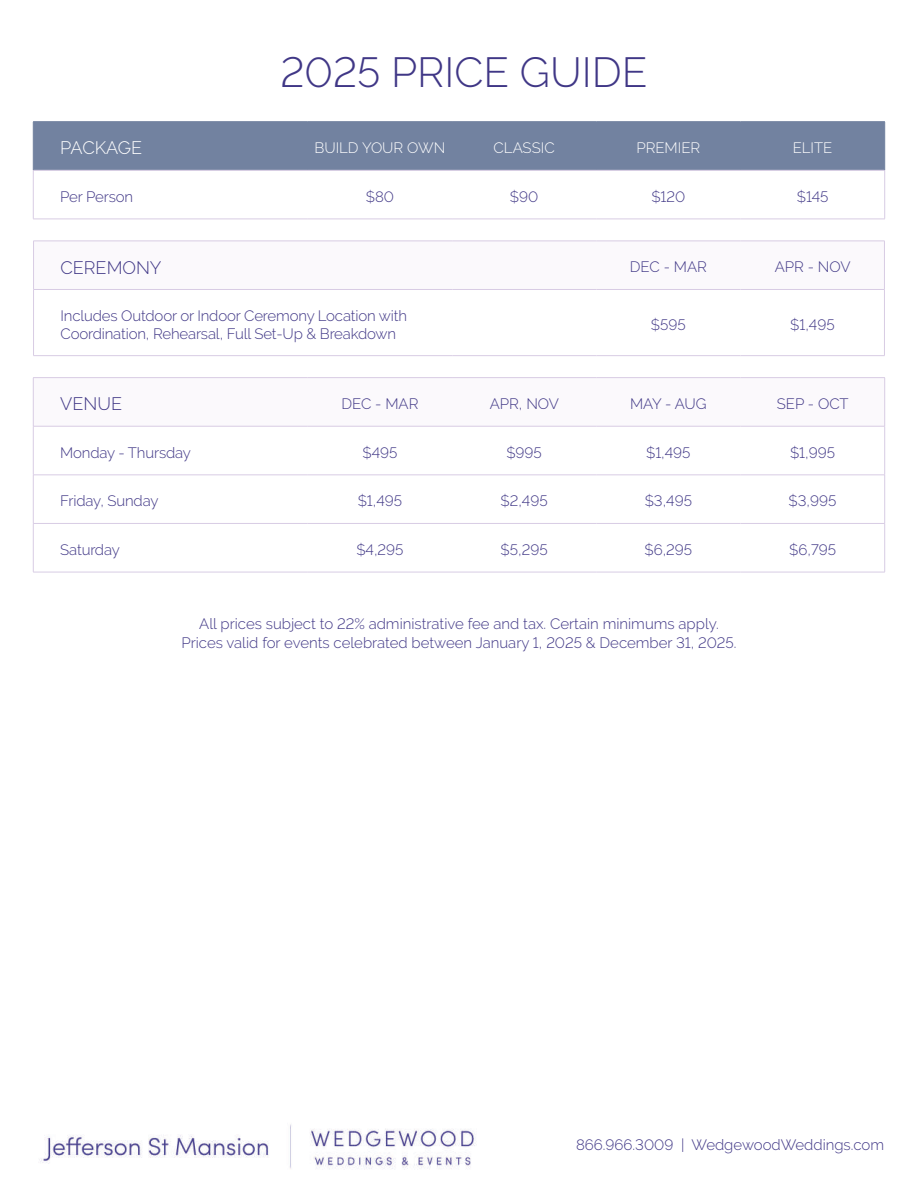
<style>
.page{position:relative;width:918px;height:1188px;background:#fff}
.page>*{position:absolute;margin:0;border:0;box-sizing:border-box;transform-origin:0 0}
.t1{font:300 42px "Raleway";color:#403786}
.t2{font:300 18px "Raleway";color:#403786}
.t3{font:300 18px "Raleway";letter-spacing:-.025em;color:#fff}
.t4{font:300 15px/18px "Raleway";color:#403786}
.t5{font:300 15px "Raleway";color:#fff}
</style>
<div class="page">
<svg style="left:33px;top:218px;width:852px;height:354px"></svg>
<div style="left:34px;top:122px;width:850px;height:48px;background:#7282a0"></div>
<hr style="left:33px;top:170px;width:275px;height:1px;background:#d8cce4">
<hr style="left:308px;top:170px;width:144px;height:1px;background:#d8cce4">
<hr style="left:452px;top:170px;width:144px;height:1px;background:#d8cce4">
<hr style="left:596px;top:170px;width:144px;height:1px;background:#d8cce4">
<hr style="left:740px;top:170px;width:145px;height:1px;background:#d8cce4">
<hr style="left:33px;top:170px;width:1px;height:49px;background:#d8cce4">
<hr style="left:884px;top:170px;width:1px;height:49px;background:#d8cce4">
<hr style="left:33px;top:219px;width:275px;height:1px;background:#d8cce4">
<hr style="left:308px;top:219px;width:144px;height:1px;background:#d8cce4">
<hr style="left:452px;top:219px;width:144px;height:1px;background:#d8cce4">
<hr style="left:596px;top:219px;width:144px;height:1px;background:#d8cce4">
<hr style="left:740px;top:219px;width:145px;height:1px;background:#d8cce4">
<hr style="left:33px;top:121px;width:275px;height:1px;background:#7282a0">
<hr style="left:33px;top:122px;width:1px;height:48px;background:#7282a0">
<hr style="left:308px;top:121px;width:144px;height:1px;background:#7282a0">
<hr style="left:452px;top:121px;width:144px;height:1px;background:#7282a0">
<hr style="left:596px;top:121px;width:144px;height:1px;background:#7282a0">
<hr style="left:740px;top:121px;width:145px;height:1px;background:#7282a0">
<hr style="left:884px;top:122px;width:1px;height:48px;background:#7282a0">
<svg style="left:34px;top:242px;width:850px;height:47px"></svg>
<hr style="left:33px;top:289px;width:419px;height:1px;background:#d8cce4">
<hr style="left:452px;top:289px;width:144px;height:1px;background:#d8cce4">
<hr style="left:596px;top:289px;width:144px;height:1px;background:#d8cce4">
<hr style="left:740px;top:289px;width:145px;height:1px;background:#d8cce4">
<hr style="left:33px;top:241px;width:419px;height:1px;background:#d8cce4">
<hr style="left:33px;top:241px;width:1px;height:48px;background:#d8cce4">
<hr style="left:452px;top:241px;width:144px;height:1px;background:#d8cce4">
<hr style="left:596px;top:241px;width:144px;height:1px;background:#d8cce4">
<hr style="left:740px;top:241px;width:145px;height:1px;background:#d8cce4">
<hr style="left:884px;top:241px;width:1px;height:48px;background:#d8cce4">
<hr style="left:33px;top:290px;width:1px;height:65px;background:#d8cce4">
<hr style="left:884px;top:290px;width:1px;height:65px;background:#d8cce4">
<hr style="left:33px;top:355px;width:419px;height:1px;background:#d8cce4">
<hr style="left:452px;top:355px;width:144px;height:1px;background:#d8cce4">
<hr style="left:596px;top:355px;width:144px;height:1px;background:#d8cce4">
<hr style="left:740px;top:355px;width:145px;height:1px;background:#d8cce4">
<svg style="left:34px;top:378px;width:850px;height:48px"></svg>
<hr style="left:33px;top:426px;width:1px;height:49px;background:#d8cce4">
<hr style="left:884px;top:426px;width:1px;height:49px;background:#d8cce4">
<hr style="left:33px;top:475px;width:1px;height:48px;background:#d8cce4">
<hr style="left:884px;top:475px;width:1px;height:48px;background:#d8cce4">
<hr style="left:33px;top:524px;width:1px;height:48px;background:#d8cce4">
<hr style="left:884px;top:524px;width:1px;height:48px;background:#d8cce4">
<hr style="left:33px;top:572px;width:275px;height:1px;background:#d8cce4">
<hr style="left:33px;top:475px;width:275px;height:1px;background:#d8cce4">
<hr style="left:33px;top:523px;width:275px;height:1px;background:#d8cce4">
<hr style="left:308px;top:572px;width:144px;height:1px;background:#d8cce4">
<hr style="left:452px;top:572px;width:144px;height:1px;background:#d8cce4">
<hr style="left:596px;top:572px;width:144px;height:1px;background:#d8cce4">
<hr style="left:740px;top:572px;width:145px;height:1px;background:#d8cce4">
<hr style="left:33px;top:377px;width:275px;height:1px;background:#d8cce4">
<hr style="left:33px;top:378px;width:1px;height:48px;background:#d8cce4">
<hr style="left:308px;top:377px;width:144px;height:1px;background:#d8cce4">
<hr style="left:452px;top:377px;width:144px;height:1px;background:#d8cce4">
<hr style="left:596px;top:377px;width:144px;height:1px;background:#d8cce4">
<hr style="left:740px;top:377px;width:145px;height:1px;background:#d8cce4">
<hr style="left:884px;top:378px;width:1px;height:48px;background:#d8cce4">
<hr style="left:33px;top:426px;width:275px;height:1px;background:#d8cce4">
<hr style="left:308px;top:426px;width:144px;height:1px;background:#d8cce4">
<hr style="left:452px;top:426px;width:144px;height:1px;background:#d8cce4">
<hr style="left:596px;top:426px;width:144px;height:1px;background:#d8cce4">
<hr style="left:740px;top:426px;width:145px;height:1px;background:#d8cce4">
<hr style="left:308px;top:475px;width:144px;height:1px;background:#d8cce4">
<hr style="left:452px;top:475px;width:144px;height:1px;background:#d8cce4">
<hr style="left:596px;top:475px;width:144px;height:1px;background:#d8cce4">
<hr style="left:740px;top:475px;width:145px;height:1px;background:#d8cce4">
<hr style="left:308px;top:523px;width:144px;height:1px;background:#d8cce4">
<hr style="left:452px;top:523px;width:144px;height:1px;background:#d8cce4">
<hr style="left:596px;top:523px;width:144px;height:1px;background:#d8cce4">
<hr style="left:740px;top:523px;width:145px;height:1px;background:#d8cce4">
<img style="left:39px;top:1124px;width:436px;height:46px">
<h1 class="t1" style="left:280px;top:47px;width:368px">2025 PRICE GUIDE</h1>
<p class="t3" style="left:60px;top:138px;width:83px">PACKAGE</p>
<p class="t5" style="left:314px;top:139px;width:132px">BUILD YOUR OWN</p>
<p class="t5" style="left:494px;top:139px;width:63px">CLASSIC</p>
<p class="t5" style="left:636px;top:139px;width:65px">PREMIER</p>
<p class="t5" style="left:793px;top:139px;width:41px">ELITE</p>
<p class="t4" style="left:60px;top:187px;width:74px">Per Person</p>
<p class="t4" style="left:366px;top:187px;width:30px">$80</p>
<p class="t4" style="left:510px;top:187px;width:30px">$90</p>
<p class="t4" style="left:651px;top:187px;width:35px">$120</p>
<p class="t4" style="left:797px;top:187px;width:33px">$145</p>
<p class="t2" style="left:61px;top:257px;width:103px">CEREMONY</p>
<p class="t4" style="left:630px;top:258px;width:79px">DEC - MAR</p>
<p class="t4" style="left:775px;top:258px;width:77px">APR - NOV</p>
<p class="t4" style="left:61px;top:306px;width:348px">Includes Outdoor or Indoor Ceremony Location with<br>Coordination, Rehearsal, Full Set-Up &amp; Breakdown</p>
<p class="t4" style="left:651px;top:315px;width:36px">$595</p>
<p class="t4" style="left:790px;top:315px;width:46px">$1,495</p>
<p class="t2" style="left:60px;top:394px;width:63px">VENUE</p>
<p class="t4" style="left:341px;top:395px;width:79px">DEC - MAR</p>
<p class="t4" style="left:490px;top:395px;width:71px">APR, NOV</p>
<p class="t4" style="left:630px;top:395px;width:78px">MAY - AUG</p>
<p class="t4" style="left:777px;top:395px;width:73px">SEP - OCT</p>
<p class="t4" style="left:60px;top:443px;width:132px">Monday - Thursday</p>
<p class="t4" style="left:362px;top:443px;width:36px">$495</p>
<p class="t4" style="left:506px;top:443px;width:37px">$995</p>
<p class="t4" style="left:646px;top:443px;width:46px">$1,495</p>
<p class="t4" style="left:790px;top:443px;width:47px">$1,995</p>
<p class="t4" style="left:60px;top:492px;width:100px">Friday, Sunday</p>
<p class="t4" style="left:358px;top:492px;width:46px">$1,495</p>
<p class="t4" style="left:501px;top:492px;width:49px">$2,495</p>
<p class="t4" style="left:645px;top:492px;width:49px">$3,495</p>
<p class="t4" style="left:789px;top:492px;width:49px">$3,995</p>
<p class="t4" style="left:60px;top:540px;width:61px">Saturday</p>
<p class="t4" style="left:356px;top:540px;width:49px">$4,295</p>
<p class="t4" style="left:501px;top:540px;width:49px">$5,295</p>
<p class="t4" style="left:644px;top:540px;width:49px">$6,295</p>
<p class="t4" style="left:789px;top:540px;width:48px">$6,795</p>
<p class="t4" style="left:181px;top:614px;width:557px;line-height:19.5px;text-align:center">All prices subject to 22% administrative fee and tax. Certain minimums apply.<br>Prices valid for events celebrated between January 1, 2025 &amp; December 31, 2025.</p>
<p class="t4" style="left:576px;top:1136px;width:310px">866.966.3009 | WedgewoodWeddings.com</p>
</div>
